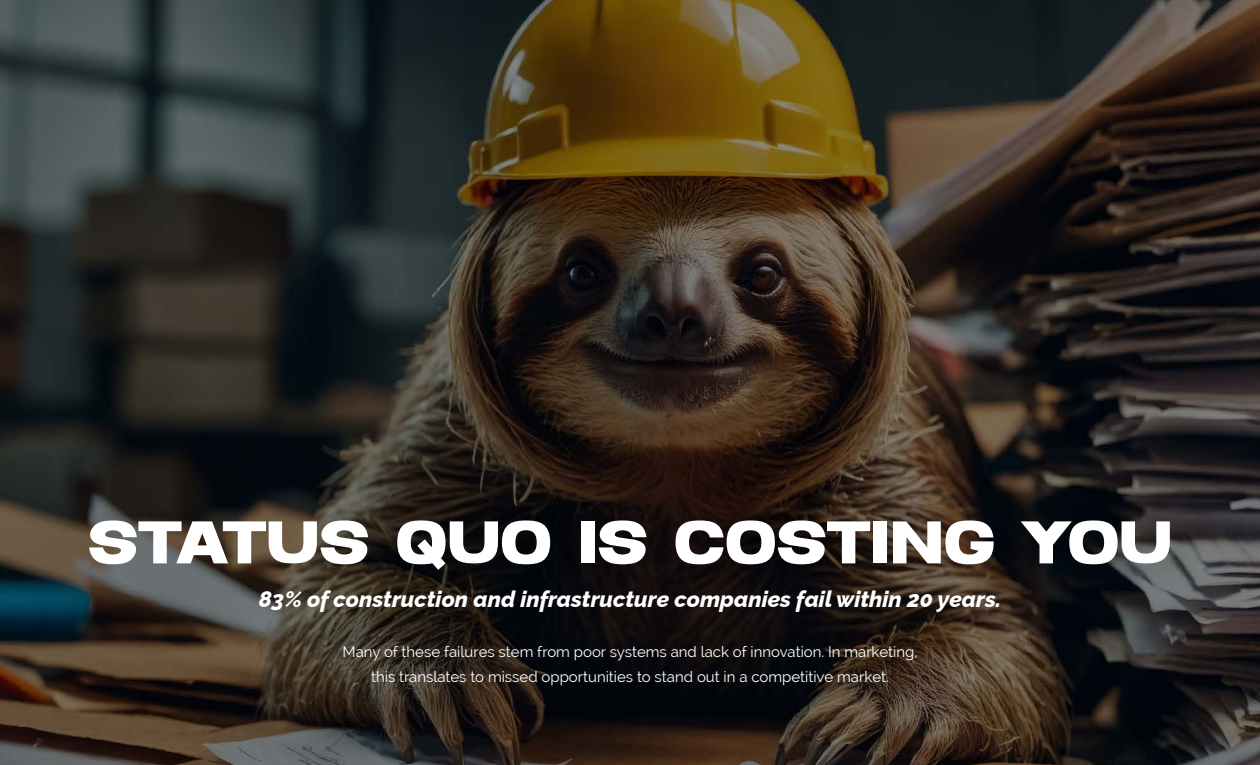
<style>
.page{position:relative;width:1260px;height:765px;background:#fff}
.page>*{position:absolute;margin:0;border:0;box-sizing:border-box;transform-origin:0 0}
.t1{font:60px "Nofex";color:#fff}
.t2{font:italic 100 22.5px "Raleway";color:#fff}
.t3{font:15px/25px "Raleway";color:#fff;text-align:center}
</style>
<div class="page">
<img style="left:0;top:0;width:1260px;height:765px">
<h1 class="t1" style="left:88px;top:507px;width:1086px">STATUS QUO IS COSTING YOU</h1>
<h2 class="t2" style="left:259px;top:581px;width:744px">83% of construction and infrastructure companies fail within 20 years.</h2>
<p class="t3" style="left:343px;top:639px;width:576px">Many of these failures stem from poor systems and lack of innovation. In marketing, this translates to missed opportunities to stand out in a competitive market.</p>
</div>
